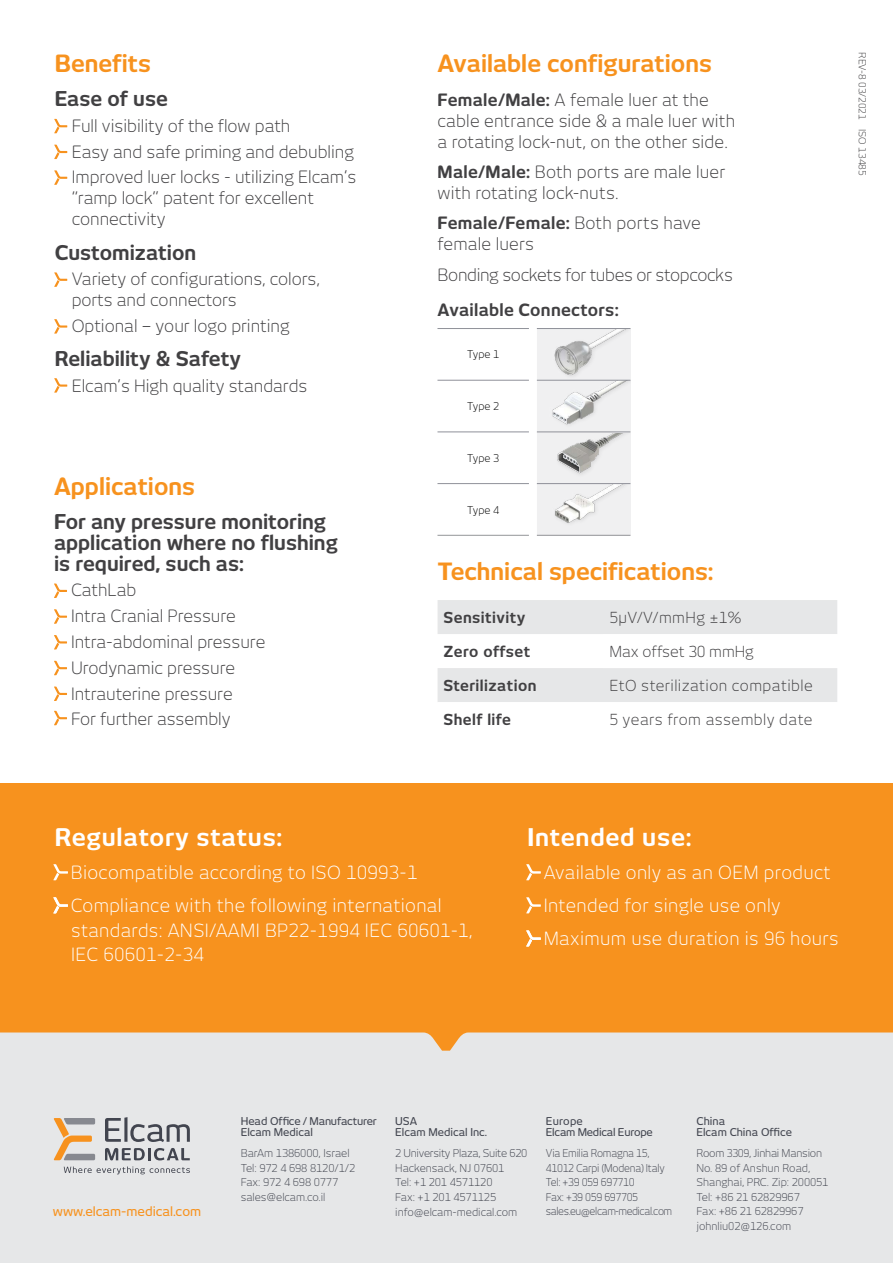
<style>
.page{position:relative;width:893px;height:1263px;background:#fff}
.page>*{position:absolute;margin:0;border:0;box-sizing:border-box;transform-origin:0 0}
.t1{font:700 24px "New June";letter-spacing:.03em;color:#fff}
.t2{font:700 23.4px "New June";color:#f7921e}
.t3{font:700 20.1px/21px "New June";color:#414042}
.t4{font:300 18px/33.2px "New June";letter-spacing:.02em;color:#fff}
.t5{font:300 16.8px/25.8px "New June";color:#414042}
.t6{font:700 16.8px "New June";letter-spacing:.02em;color:#414042}
.t7{font:300 15px "New June";letter-spacing:.03em;color:#414042}
.t8{font:700 15px "New June";letter-spacing:.03em;color:#414042}
.t9{font:300 15px "New June";color:#414042}
.t10{font:500 12.75px "New June";color:#f7921e}
.t11{font:300 10.65px/14.5px "New June";color:#42454f}
.t12{font:300 10.65px/14.5px "New June";letter-spacing:-.02em;color:#42454f;scale:.95 1}
.t13{font:500 10.65px/11.2px "New June";color:#42454f}
.t14{font:500 10.65px/10.9px "New June";letter-spacing:-.02em;color:#42454f}
.t15{font:300 10.5px "New June";color:#000}
.t16{font:300 9.75px "New June";color:#414042}
.s1{font-size:15px;color:#fff}
.s2{font-weight:700}
.s3{color:#f7921e}
</style>
<div class="page">
<div style="left:0;top:783px;width:893px;height:282px;background:#f7921e"></div>
<svg style="left:53px;top:864px;width:15px;height:16px"></svg>
<svg style="left:53px;top:897px;width:15px;height:16px"></svg>
<svg style="left:526px;top:864px;width:15px;height:16px"></svg>
<svg style="left:526px;top:897px;width:15px;height:16px"></svg>
<svg style="left:526px;top:930px;width:15px;height:16px"></svg>
<div style="left:0;top:1032px;width:893px;height:231px;background:#e6e7e8"></div>
<svg style="left:54px;top:119px;width:13px;height:14px"></svg>
<svg style="left:54px;top:145px;width:13px;height:14px"></svg>
<svg style="left:54px;top:170px;width:13px;height:15px"></svg>
<svg style="left:54px;top:272px;width:13px;height:15px"></svg>
<svg style="left:54px;top:319px;width:13px;height:15px"></svg>
<svg style="left:54px;top:378px;width:13px;height:15px"></svg>
<svg style="left:54px;top:583px;width:13px;height:15px"></svg>
<svg style="left:54px;top:609px;width:13px;height:15px"></svg>
<svg style="left:54px;top:635px;width:13px;height:14px"></svg>
<svg style="left:54px;top:661px;width:13px;height:14px"></svg>
<svg style="left:54px;top:686px;width:13px;height:15px"></svg>
<svg style="left:54px;top:711px;width:13px;height:14px"></svg>
<svg style="left:438px;top:600px;width:399px;height:102px"></svg>
<svg style="left:105px;top:1117px;width:85px;height:25px;background:#b1b2b6"></svg>
<svg style="left:54px;top:1118px;width:41px;height:42px;background:#d5bda2"></svg>
<svg style="left:64px;top:1166px;width:126px;height:8px"></svg>
<svg style="left:105px;top:1148px;width:85px;height:12px"></svg>
<img style="left:537px;top:484px;width:93px;height:51px">
<div style="left:537px;top:432px;width:93px;height:52px;background:#f1f1f2"></div>
<div style="left:555px;top:432px;width:75px;height:46px;background:#000;opacity:.1"></div>
<div style="left:537px;top:328px;width:93px;height:52px;background:#f1f1f2"></div>
<div style="left:552px;top:328px;width:78px;height:52px;background:#000;opacity:.1"></div>
<div style="left:537px;top:380px;width:93px;height:53px;background:#f1f1f2"></div>
<div style="left:549px;top:380px;width:81px;height:49px;background:#000;opacity:.1"></div>
<hr style="left:537px;top:328px;width:93px;height:1px;background:#8f9199">
<hr style="left:437px;top:328px;width:92px;height:1px;background:#8f9199">
<hr style="left:537px;top:380px;width:93px;height:1px;background:#8f9199">
<hr style="left:437px;top:380px;width:92px;height:1px;background:#8f9199">
<hr style="left:537px;top:535px;width:93px;height:1px;background:#939598">
<hr style="left:437px;top:535px;width:92px;height:1px;background:#939598">
<hr style="left:537px;top:431px;width:93px;height:1px;background:#8f9199">
<hr style="left:437px;top:431px;width:92px;height:1px;background:#8f9199">
<hr style="left:537px;top:483px;width:93px;height:1px;background:#8f9199">
<hr style="left:437px;top:483px;width:92px;height:1px;background:#8f9199">
<h2 class="t2" style="left:55px;top:50px;width:98px">Benefits</h2>
<p class="t3" style="left:55px;top:88px;width:115px">Ease of use</p>
<p class="t5" style="left:63px;top:113px;width:295px"><span class="s1">*</span>Full visibility of the flow path<br><span class="s1">*</span>Easy and safe priming and debubling <span class="s1">*</span>Improved luer locks - utilizing Elcam’s</p>
<p class="t5" style="left:72px;top:187px;width:244px;line-height:21px">“ramp lock” patent for excellent connectivity</p>
<p class="t3" style="left:55px;top:241px;width:143px">Customization</p>
<p class="t5" style="left:72px;top:268px;width:250px;line-height:21px;text-indent:-9px"><span class="s1">*</span>Variety of configurations, colors, ports and connectors</p>
<p class="t5" style="left:63px;top:313px;width:228px"><span class="s1">*</span>Optional – your logo printing</p>
<p class="t3" style="left:55px;top:348px;width:188px">Reliability &amp; Safety</p>
<p class="t5" style="left:63px;top:373px;width:246px"><span class="s1">*</span>Elcam’s High quality standards</p>
<h2 class="t2" style="left:54px;top:473px;width:143px">Applications</h2>
<p class="t3" style="left:54px;top:511px;width:285px">For any pressure monitoring application where no flushing is required, such as:</p>
<p class="t5" style="left:63px;top:577px;width:204px"><span class="s1">*</span>CathLab<br><span class="s1">*</span>Intra Cranial Pressure <span class="s1">*</span>Intra-abdominal pressure <span class="s1">*</span>Urodynamic pressure <span class="s1">*</span>Intrauterine pressure <span class="s1">*</span>For further assembly</p>
<h2 class="t2" style="left:438px;top:50px;width:276px">Available configurations</h2>
<p class="t5" style="left:438px;top:89px;width:299px;line-height:21px"><span class="s2">Female/Male:</span> A female luer at the cable entrance side &amp; a male luer with a rotating lock-nut, on the other side.</p>
<p class="t5" style="left:438px;top:161px;width:289px;line-height:21px"><span class="s2">Male/Male:</span> Both ports are male luer with rotating lock-nuts.</p>
<p class="t5" style="left:438px;top:212px;width:265px;line-height:21px"><span class="s2">Female/Female:</span> Both ports have female luers</p>
<p class="t5" style="left:438px;top:261px;width:297px">Bonding sockets for tubes or stopcocks</p>
<p class="t6" style="left:438px;top:300px;width:183px">Available Connectors:</p>
<p class="t15" style="left:467px;top:348px;width:33px">Type 1</p>
<p class="t15" style="left:467px;top:400px;width:33px">Type 2</p>
<p class="t15" style="left:467px;top:452px;width:33px">Type 3</p>
<p class="t15" style="left:467px;top:503px;width:33px">Type 4</p>
<h2 class="t2" style="left:438px;top:558px;width:278px">Technical specifications:</h2>
<p class="t8" style="left:444px;top:609px;width:83px">Sensitivity</p>
<p class="t7" style="left:609px;top:609px;width:133px">5μV/V/mmHg ±1%</p>
<p class="t8" style="left:444px;top:643px;width:88px">Zero offset</p>
<p class="t9" style="left:609px;top:643px;width:146px">Max offset 30 mmHg</p>
<p class="t8" style="left:444px;top:677px;width:95px">Sterilization</p>
<p class="t7" style="left:609px;top:677px;width:205px">EtO sterilization compatible</p>
<p class="t8" style="left:444px;top:711px;width:69px">Shelf life</p>
<p class="t7" style="left:609px;top:711px;width:205px">5 years from assembly date</p>
<p class="t16" style="left:868px;top:52px;width:124px;rotate:90deg">REV-8 03/2021 ISO 13485</p>
<h1 class="t1" style="left:55px;top:823px;width:229px">Regulatory status:</h1>
<p class="t4" style="left:55px;top:856px;width:388px"><span class="s3">*</span> Biocompatible according to ISO 10993-1<br><span class="s3">*</span> Compliance with the following international</p>
<p class="t4" style="left:71px;top:918px;width:403px;line-height:24.6px">standards: ANSI/AAMI BP22-1994 IEC 60601-1,<br>IEC 60601-2-34</p>
<h1 class="t1" style="left:528px;top:823px;width:166px">Intended use:</h1>
<p class="t4" style="left:528px;top:856px;width:312px"><span class="s3">*</span> Available only as an OEM product <span class="s3">*</span> Intended for single use only<br><span class="s3">*</span> Maximum use duration is 96 hours</p>
<p class="t10" style="left:53px;top:1203px;width:150px">www.elcam-medical.com</p>
<p class="t13" style="left:241px;top:1115px;width:138px">Head Office / Manufacturer<br>Elcam Medical</p>
<p class="t11" style="left:241px;top:1146px;width:116px">BarAm 1386000, Israel<br>Tel: 972 4 698 8120/1/2<br>Fax: 972 4 698 0777 sales@elcam.co.il</p>
<p class="t13" style="left:395px;top:1115px;width:93px">USA<br>Elcam Medical Inc.</p>
<p class="t11" style="left:395px;top:1146px;width:134px">2 University Plaza, Suite 620<br>Hackensack, NJ 07601<br>Tel: +1 201 4571120<br>Fax: +1 201 4571125 info@elcam-medical.com</p>
<p class="t14" style="left:546px;top:1115px;width:108px">Europe<br>Elcam Medical Europe</p>
<p class="t12" style="left:546px;top:1146px;width:134px">Via Emilia Romagna 15,<br>41012 Carpi (Modena) Italy<br>Tel: +39 059 697710<br>Fax: +39 059 697705 sales.eu@elcam-medical.com</p>
<p class="t13" style="left:696px;top:1115px;width:97px">China<br>Elcam China Office</p>
<p class="t11" style="left:696px;top:1146px;width:133px">Room 3309, Jinhai Mansion<br>No. 89 of Anshun Road,<br>Shanghai, PRC. Zip: 200051<br>Tel: +86 21 62829967<br>Fax: +86 21 62829967 johnliu02@126.com</p>
</div>
